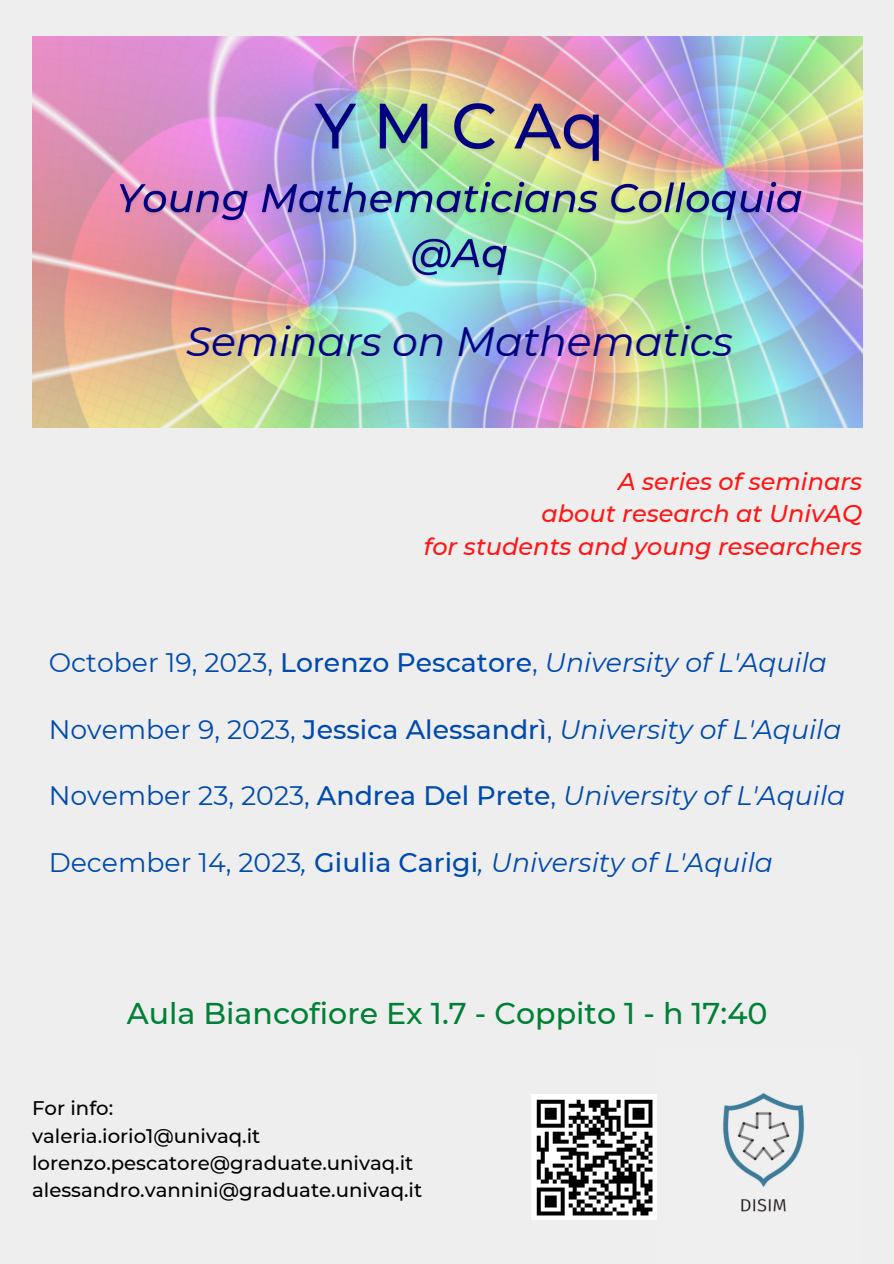
<style>
.page{position:relative;width:894px;height:1264px;background:#fff}
.page>*{position:absolute;margin:0;border:0;box-sizing:border-box;transform-origin:0 0}
.t1{font:italic 40.8px "Montserrat";color:#000080}
.t2{font:500 30px "Montserrat";color:#008037}
.t3{font:italic 26.7px "Montserrat";color:#004aad}
.t4{font:italic 500 24px "Montserrat";color:#ff1616}
.t5{font:500 19.65px "Montserrat";color:#000}
.s1{color:rgb(0 0 128/.4)}
.s2{font-style:normal}
.s3{font-weight:500;font-style:normal}
</style>
<div class="page">
<div style="left:0;top:0;width:893px;height:1263px;background:#eee"></div>
<img style="left:32px;top:37px;width:830px;height:390px">
<img style="left:655px;top:1093px;width:149px;height:127px">
<img style="left:531px;top:1094px;width:125px;height:125px">
<img style="left:113px;top:87px;width:694px;height:196px">
<p class="t1" style="left:186px;top:316px;width:548px">Seminars <span class="s1">on</span> Mathematics</p>
<p class="t4" style="left:618px;top:466px;width:246px">A series of seminars</p>
<p class="t4" style="left:541px;top:499px;width:322px">about research at UnivAQ</p>
<p class="t4" style="left:424px;top:531px;width:440px">for students and young researchers</p>
<p class="t3" style="left:49px;top:646px;width:779px"><span class="s2">October 19, 2023,</span> <span class="s3">Lorenzo Pescatore</span><span class="s2">,</span> University of L'Aquila</p>
<p class="t3" style="left:49px;top:713px;width:794px"><span class="s2">November 9, 2023,</span> <span class="s3">Jessica Alessandrì</span><span class="s2">,</span> University of L'Aquila</p>
<p class="t3" style="left:49px;top:779px;width:797px"><span class="s2">November 23, 2023,</span> <span class="s3">Andrea Del Prete</span><span class="s2">,</span> University of L'Aquila</p>
<p class="t3" style="left:49px;top:846px;width:725px"><span class="s2">December 14, 2023</span>, <span class="s3">Giulia Carigi</span>, University of L'Aquila</p>
<p class="t2" style="left:127px;top:995px;width:642px">Aula Biancofiore Ex 1.7 - Coppito 1 - h 17:40</p>
<p class="t5" style="left:32px;top:1095px;width:83px">For info:</p>
<p class="t5" style="left:32px;top:1123px;width:230px">valeria.iorio1@univaq.it</p>
<p class="t5" style="left:32px;top:1150px;width:383px">lorenzo.pescatore@graduate.univaq.it</p>
<p class="t5" style="left:32px;top:1177px;width:391px">alessandro.vannini@graduate.univaq.it</p>
</div>
